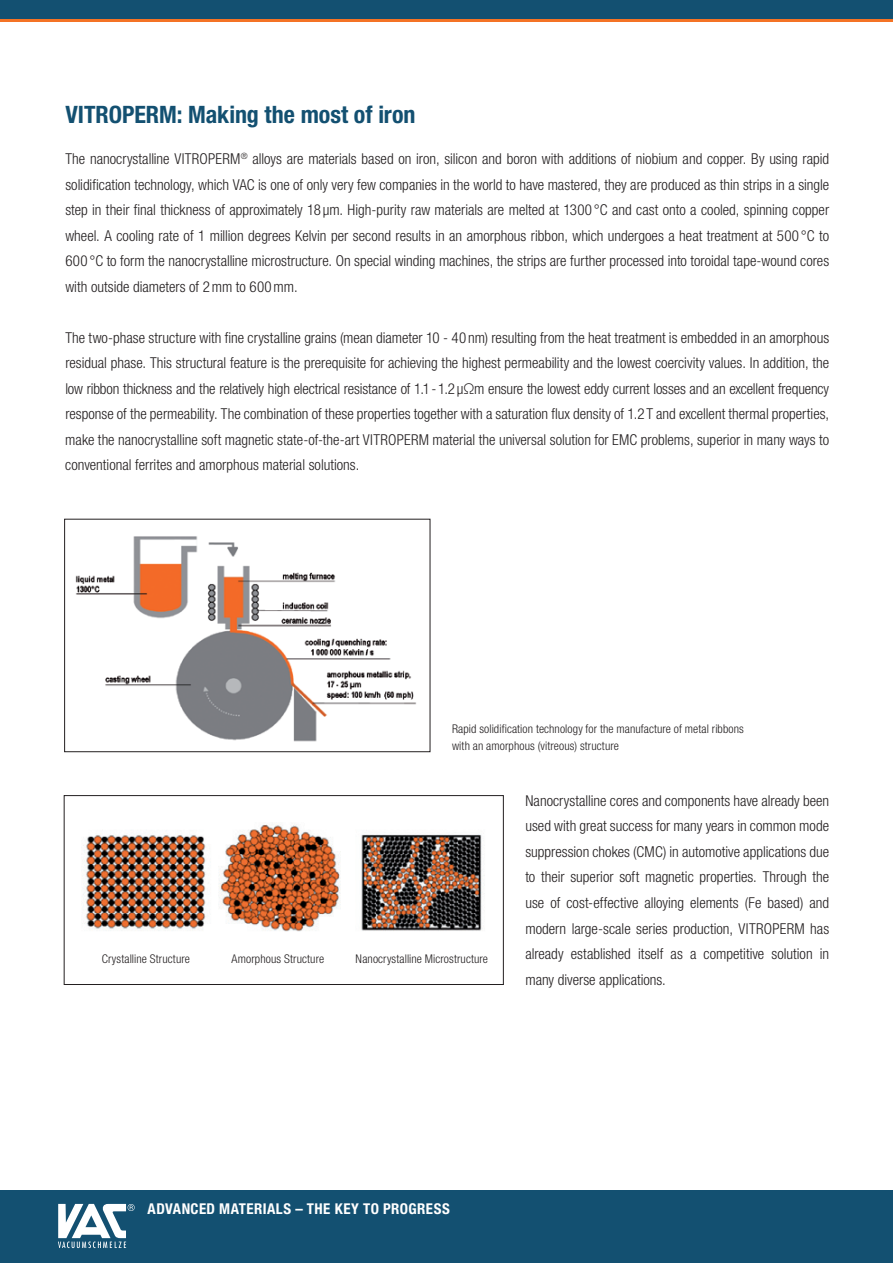
<style>
.page{position:relative;width:893px;height:1263px;background:#fff}
.page>*{position:absolute;margin:0;border:0;box-sizing:border-box;transform-origin:0 0}
.t1{font:700 condensed 24px "Helvetica Neue LT Pro";color:#135071}
.t2{font:300 condensed 15px/25.5px "Helvetica Neue LT Pro";color:#231f20;text-align:justify}
.t3{font:700 condensed 14.85px "Helvetica Neue LT Pro";letter-spacing:.03em;color:#fff}
.t4{font:300 condensed 12px/16.5px "Helvetica Neue LT Pro";letter-spacing:.01em;color:#231f20}
</style>
<div class="page">
<div style="left:0;top:1191px;width:893px;height:72px;background:#135071"></div>
<svg style="left:58px;top:1204px;width:77px;height:44px"></svg>
<div style="left:0;top:0;width:893px;height:21px;background:#135071"></div>
<hr style="left:0;top:19px;width:893px;height:2px;background:#f47325">
<img style="left:75px;top:536px;width:341px;height:206px">
<div style="left:64px;top:519px;width:366px;height:233px;border:1px solid #231f20"></div>
<img style="left:83px;top:823px;width:402px;height:109px">
<div style="left:64px;top:795px;width:440px;height:190px;border:1px solid #231f20"></div>
<h1 class="t1" style="left:65px;top:101px;width:13px">VITRO</h1>
<h1 class="t1" style="left:122px;top:101px;width:295px">PERM: MAKING THE MOST OF IRON</h1>
<p class="t2" style="left:65px;top:146px;width:765px">The nanocrystalline VITROPERM<sup>®</sup> alloys are materials based on iron, silicon and boron with additions of niobium and copper. By using rapid solidification technology, which VAC is one of only very few companies in the world to have mastered, they are produced as thin strips in a single step in their final thickness of approximately 18 μm. High-purity raw materials are melted at 1300 °C and cast onto a cooled, spinning copper wheel. A cooling rate of 1 million degrees Kelvin per second results in an amorphous ribbon, which undergoes a heat treatment at 500 °C to 600 °C to form the nanocrystalline microstructure. On special winding machines, the strips are further processed into toroidal tape-wound cores with outside diameters of 2mm to 600mm.</p>
<p class="t2" style="left:65px;top:325px;width:765px">The two-phase structure with fine crystalline grains (mean diameter 10 - 40 nm) resulting from the heat treatment is embedded in an amorphous residual phase. This structural feature is the prerequisite for achieving the highest permeability and the lowest coercivity values. In addition, the low ribbon thickness and the relatively high electrical resistance of 1.1-1.2μΩm ensure the lowest eddy current losses and an excellent frequency response of the permeability. The combination of these properties together with a saturation flux density of 1.2 T and excellent thermal properties, make the nanocrystalline soft magnetic state-of-the-art VITROPERM material the universal solution for EMC problems, superior in many ways to conventional ferrites and amorphous material solutions.</p>
<p class="t4" style="left:452px;top:721px;width:293px">Rapid solidification technology for the manufacture of metal ribbons with an amorphous (vitreous) structure</p>
<p class="t4" style="left:102px;top:950px;width:90px">Crystalline Structure</p>
<p class="t4" style="left:231px;top:950px;width:94px">Amorphous Structure</p>
<p class="t4" style="left:356px;top:950px;width:134px">Nanocrystalline Microstructure</p>
<p class="t2" style="left:525px;top:788px;width:305px">Nanocrystalline cores and components have already been used with great success for many years in common mode suppression chokes (CMC) in automotive applications due to their superior soft -magnetic properties. Through the use of cost-effective -alloying elements (Fe based) and modern large-scale -series production, VITROPERM has already established -itself as a competitive solution in many diverse -applications.</p>
<p class="t3" style="left:148px;top:1200px;width:304px">ADVANCED MATERIALS – THE KEY TO PROGRESS</p>
</div>
